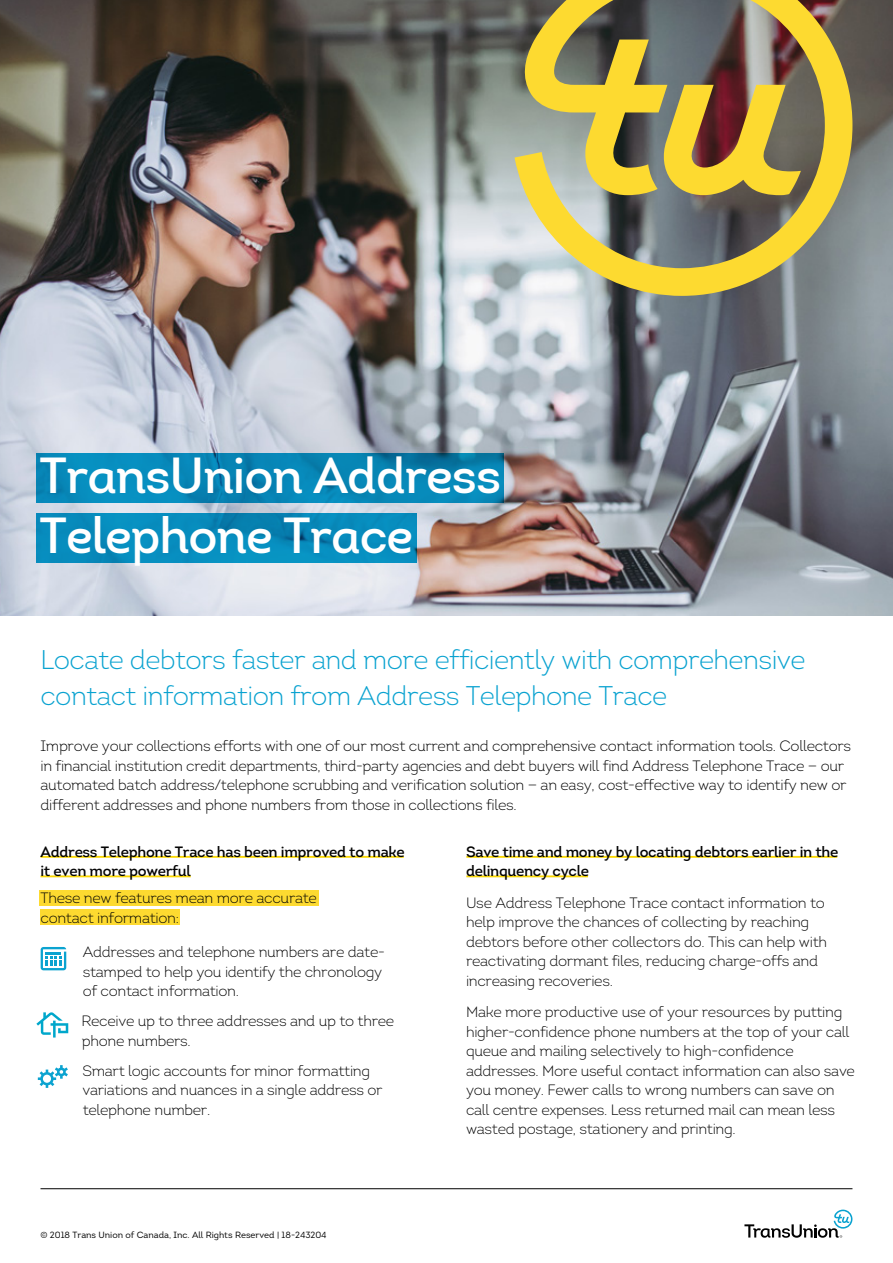
<style>
.page{position:relative;width:893px;height:1263px;background:#fff}
.page>*{position:absolute;margin:0;border:0;box-sizing:border-box;transform-origin:0 0}
.t1{font:49.35px/60px "Intro Semi Bold Alt";letter-spacing:-.02em;color:#fff}
.t2{font:300 27px/35.8px "Intro";letter-spacing:-.02em;color:#09a2d0}
.t3{font:300 15px/19.5px "Intro";letter-spacing:-.02em;color:#010101}
.t4{font:600 15px/19.5px "Intro";letter-spacing:-.02em;color:#010101}
.t5{font:9px "Intro";color:#010101}
</style>
<div class="page">
<img style="left:0;top:0;width:893px;height:615px">
<div style="left:40px;top:890px;width:279px;height:16px;background:#fdda30"></div>
<div style="left:40px;top:909px;width:139px;height:16px;background:#fdda30"></div>
<hr style="left:40px;top:1188px;width:812px;height:1px;background:#010101">
<svg style="left:744px;top:1209px;width:108px;height:29px"></svg>
<hr style="left:41px;top:856px;width:363px;height:2px;background:#fbd802">
<hr style="left:41px;top:875px;width:150px;height:2px;background:#fbd802">
<hr style="left:466px;top:875px;width:122px;height:2px;background:#fbd802">
<hr style="left:466px;top:856px;width:371px;height:2px;background:#fbd802">
<svg style="left:38px;top:1065px;width:30px;height:23px"></svg>
<svg style="left:515px;top:0;width:337px;height:296px"></svg>
<svg style="left:662px;top:85px;width:139px;height:110px"></svg>
<svg style="left:36px;top:1012px;width:32px;height:25px"></svg>
<svg style="left:37px;top:453px;width:467px;height:50px;fill:#0787b8"></svg>
<svg style="left:37px;top:513px;width:380px;height:49px;fill:#078dbe"></svg>
<svg style="left:41px;top:947px;width:25px;height:23px"></svg>
<h1 class="t1" style="left:40px;top:446px;width:463px">TransUnion Address<br>Telephone Trace</h1>
<h2 class="t2" style="left:40px;top:642px;width:767px">Locate debtors faster and more efficiently with comprehensive contact information from Address Telephone Trace</h2>
<p class="t3" style="left:40px;top:736px;width:812px">Improve your collections efforts with one of our most current and comprehensive contact information tools. Collectors in financial institution credit departments, third-party agencies and debt buyers will find Address Telephone Trace — our automated batch address/telephone scrubbing and verification solution — an easy, cost-effective way to identify new or different addresses and phone numbers from those in collections files.</p>
<p class="t4" style="left:40px;top:842px;width:366px">Address Telephone Trace has been improved to make it even more powerful</p>
<p class="t3" style="left:40px;top:888px;width:278px">These new features mean more accurate contact information:</p>
<p class="t3" style="left:83px;top:942px;width:304px">Addresses and telephone numbers are date&shy;stamped to help you identify the chronology of contact information.</p>
<p class="t3" style="left:82px;top:1011px;width:314px">Receive up to three addresses and up to three phone numbers.</p>
<p class="t3" style="left:82px;top:1061px;width:302px">Smart logic accounts for minor formatting variations and nuances in a single address or telephone number.</p>
<p class="t5" style="left:40px;top:1229px;width:288px">© 2018 Trans Union of Canada, Inc. All Rights Reserved | 18-243204</p>
<p class="t4" style="left:466px;top:842px;width:374px">Save time and money by locating debtors earlier in the delinquency cycle</p>
<p class="t3" style="left:466px;top:893px;width:363px">Use Address Telephone Trace contact information to help improve the chances of collecting by reaching debtors before other collectors do. This can help with reactivating dormant files, reducing charge-offs and increasing recoveries.</p>
<p class="t3" style="left:466px;top:1002px;width:390px">Make more productive use of your resources by putting higher-confidence phone numbers at the top of your call queue and mailing selectively to high-confidence addresses. More useful contact information can also save you money. Fewer calls to wrong numbers can save on call centre expenses. Less returned mail can mean less wasted postage, stationery and printing.</p>
</div>
